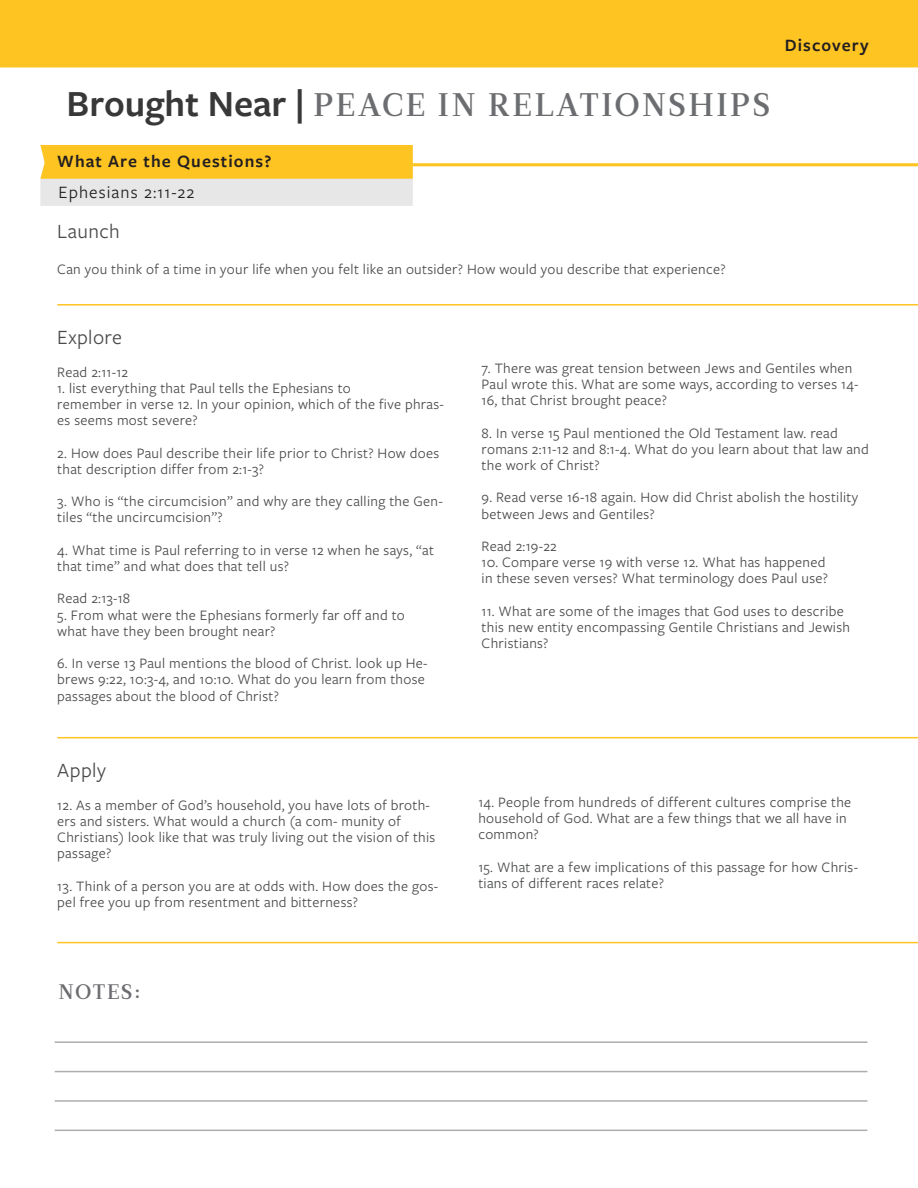
<style>
.page{position:relative;width:918px;height:1188px;background:#fff}
.page>*{position:absolute;margin:0;border:0;box-sizing:border-box;transform-origin:0 0}
.t1{font:32.55px "Leitura Roman 3";letter-spacing:.08em;color:#6c6d70}
.t2{font:21px "Freight Sans Pro";letter-spacing:.02em;color:#494a4b}
.t3{font:21px "Leitura Roman 3";letter-spacing:.07em;color:#6c6d70}
.t4{font:600 18px "Freight Sans Pro";letter-spacing:.06em;color:#231f20}
.t5{font:18px "Freight Sans Pro";letter-spacing:.06em;color:#231f20}
.t6{font:15px/16.2px "Freight Sans Pro";letter-spacing:.02em;color:#494a4b}
.s1{font-family:"Freight Sans Pro";font-weight:600;font-size:38.25px;color:#383839}
</style>
<div class="page">
<img style="left:0;top:0;width:918px;height:1131px">
<hr style="left:57px;top:304px;width:861px;height:2px;background:#fec422">
<hr style="left:57px;top:942px;width:861px;height:1px;background:#fec422">
<hr style="left:57px;top:737px;width:861px;height:1px;background:#fec422">
<hr style="left:55px;top:1041px;width:812px;height:2px;background:#acadb1">
<hr style="left:55px;top:1071px;width:812px;height:1px;background:#acadb1">
<hr style="left:55px;top:1100px;width:812px;height:2px;background:#acadb1">
<hr style="left:55px;top:1130px;width:812px;height:1px;background:#acadb1">
<p class="t1" style="left:67px;top:83px;width:705px"><span class="s1">Brought Near |</span> PEACE IN RELATIONSHIPS</p>
<p class="t4" style="left:57px;top:149px;width:216px">What Are the Questions?</p>
<p class="t5" style="left:58px;top:180px;width:138px">Ephesians 2:11-22</p>
<p class="t2" style="left:57px;top:217px;width:64px">Launch</p>
<p class="t6" style="left:57px;top:260px;width:670px">Can you think of a time in your life when you felt like an outsider? How would you describe that experience?</p>
<p class="t4" style="left:785px;top:33px;width:85px">Discovery</p>
<p class="t2" style="left:57px;top:323px;width:66px">Explore</p>
<p class="t6" style="left:57px;top:363px;width:72px">Read 2:11-12</p>
<p class="t6" style="left:57px;top:379px;width:295px">1. list everything that Paul tells the Ephesians to</p>
<p class="t6" style="left:57px;top:395px;width:388px">remember in verse 12. In your opinion, which of the five phras&shy;es seems most severe?</p>
<p class="t6" style="left:57px;top:444px;width:384px">2. How does Paul describe their life prior to Christ? How does that description differ from 2:1-3?</p>
<p class="t6" style="left:57px;top:493px;width:387px">3. Who is “the circumcision” and why are they calling the Gen&shy;tiles “the uncircumcision”?</p>
<p class="t6" style="left:57px;top:541px;width:378px">4. What time is Paul referring to in verse 12 when he says, “at that time” and what does that tell us?</p>
<p class="t6" style="left:57px;top:590px;width:74px">Read 2:13-18</p>
<p class="t6" style="left:57px;top:606px;width:349px">5. From what were the Ephesians formerly far off and to</p>
<p class="t6" style="left:57px;top:622px;width:220px">what have they been brought near?</p>
<p class="t6" style="left:57px;top:655px;width:372px">6. In verse 13 Paul mentions the blood of Christ. look up He&shy;brews 9:22, 10:3-4, and 10:10. What do you learn from those passages about the blood of Christ?</p>
<p class="t2" style="left:57px;top:756px;width:50px">Apply</p>
<p class="t6" style="left:57px;top:796px;width:380px">12. As a member of God’s household, you have lots of broth&shy;ers and sisters. What would a church (a com- munity of Christians) look like that was truly living out the vision of this passage?</p>
<p class="t6" style="left:57px;top:877px;width:382px">13. Think of a person you are at odds with. How does the gos&shy;pel free you up from resentment and bitterness?</p>
<p class="t3" style="left:58px;top:977px;width:84px">NOTES:</p>
<p class="t6" style="left:482px;top:359px;width:378px">7. There was great tension between Jews and Gentiles when<br>Paul wrote this. What are some ways, according to verses 14-<br>16, that Christ brought peace?</p>
<p class="t6" style="left:482px;top:424px;width:389px">8. In verse 15 Paul mentioned the Old Testament law. read romans 2:11-12 and 8:1-4. What do you learn about that law and the work of Christ?</p>
<p class="t6" style="left:482px;top:489px;width:378px">9. Read verse 16-18 again. How did Christ abolish the hostility between Jews and Gentiles?</p>
<p class="t6" style="left:482px;top:537px;width:77px">Read 2:19-22</p>
<p class="t6" style="left:482px;top:554px;width:345px">10. Compare verse 19 with verse 12. What has happened</p>
<p class="t6" style="left:482px;top:570px;width:348px">in these seven verses? What terminology does Paul use?</p>
<p class="t6" style="left:482px;top:602px;width:370px">11. What are some of the images that God uses to describe this new entity encompassing Gentile Christians and Jewish<br>Christians?</p>
<p class="t6" style="left:478px;top:793px;width:375px">14. People from hundreds of different cultures comprise the household of God. What are a few things that we all have in common?</p>
<p class="t6" style="left:478px;top:858px;width:381px">15. What are a few implications of this passage for how Chris&shy;tians of different races relate?</p>
</div>
